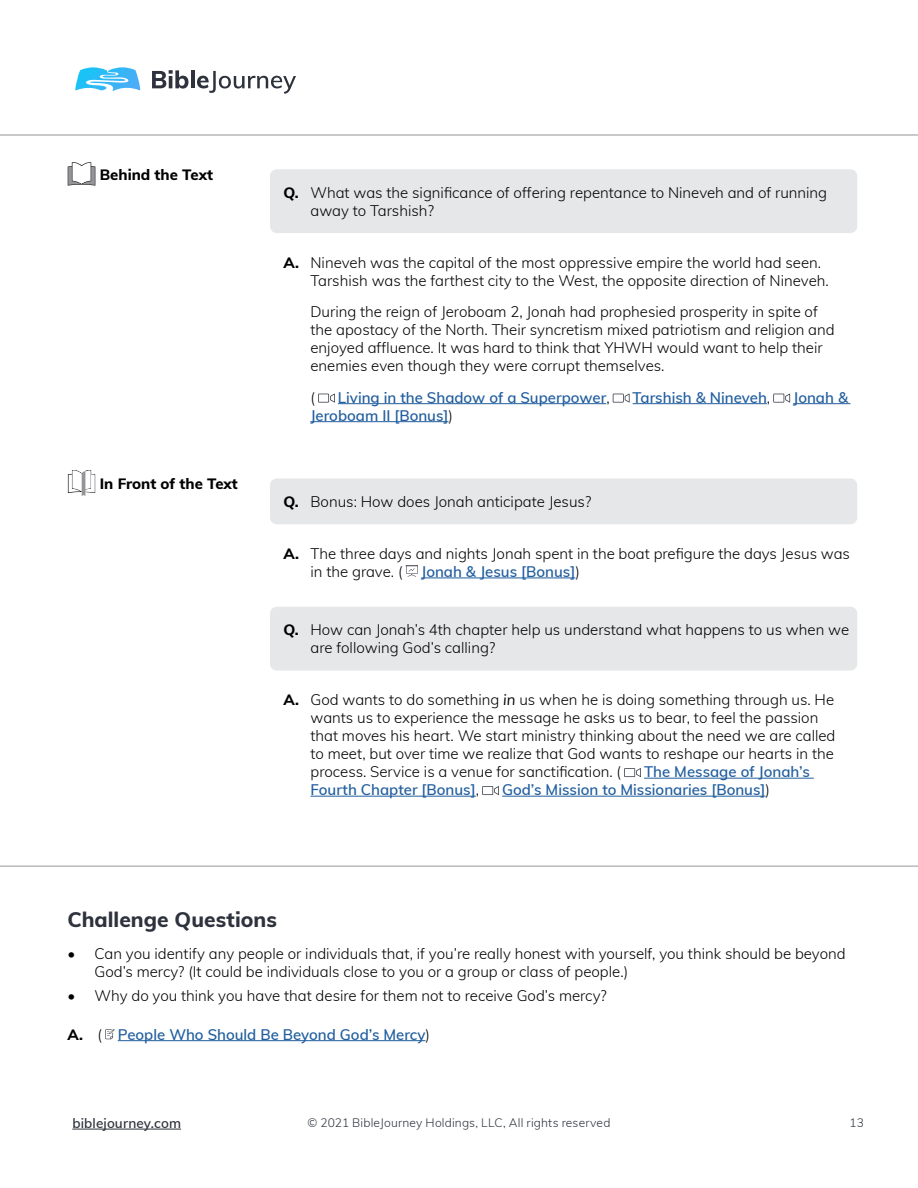
<style>
.page{position:relative;width:918px;height:1188px;background:#fff}
.page>*{position:absolute;margin:0;border:0;box-sizing:border-box;transform-origin:0 0}
.t1{font:800 21px "Muli";color:#2d323c}
.t2{font:300 15px/18px "Muli";color:#000}
.t3{font:600 15px "Muli";color:#215e9e}
.t4{font:800 15px "Muli";color:#000}
.t5{font:600 13.5px "Muli";letter-spacing:.01em;color:#2d323c}
.t6{font:300 12px "Muli";letter-spacing:.015em;color:#2d323c}
.s1{font-weight:800}
.s2{font-weight:300;color:#000}
.s3{font-weight:600;color:#215e9e}
.s4{font-weight:400;font-style:italic}
.s5{font-weight:800;color:#000}
</style>
<div class="page">
<svg style="left:0;top:70px;width:918px;height:65px"></svg>
<svg style="left:152px;top:70px;width:37px;height:19px"></svg>
<hr style="left:191px;top:70px;width:4px;height:18px;background:#2d323c">
<svg style="left:197px;top:71px;width:99px;height:23px"></svg>
<svg style="left:75px;top:67px;width:65px;height:24px"></svg>
<hr style="left:72px;top:1129px;width:109px;height:1px;background:#2d323c">
<div style="left:270px;top:169px;width:587px;height:64px;background:#e6e7e8;border-radius:7px"></div>
<hr style="left:338px;top:403px;width:268px;height:1px;background:#215e9e">
<hr style="left:633px;top:403px;width:134px;height:1px;background:#215e9e">
<hr style="left:793px;top:403px;width:57px;height:1px;background:#215e9e">
<hr style="left:310px;top:421px;width:139px;height:1px;background:#215e9e">
<div style="left:270px;top:478px;width:587px;height:46px;background:#e6e7e8;border-radius:7px"></div>
<hr style="left:421px;top:578px;width:154px;height:1px;background:#215e9e">
<div style="left:270px;top:607px;width:587px;height:64px;background:#e6e7e8;border-radius:7px"></div>
<hr style="left:644px;top:778px;width:170px;height:1px;background:#215e9e">
<hr style="left:310px;top:796px;width:166px;height:1px;background:#215e9e">
<hr style="left:502px;top:796px;width:264px;height:1px;background:#215e9e">
<hr style="left:0;top:866px;width:918px;height:1px;background:#939598">
<hr style="left:118px;top:1040px;width:307px;height:1px;background:#215e9e">
<svg style="left:68px;top:162px;width:27px;height:24px"></svg>
<svg style="left:318px;top:394px;width:17px;height:9px"></svg>
<svg style="left:613px;top:394px;width:17px;height:9px"></svg>
<svg style="left:773px;top:394px;width:17px;height:9px"></svg>
<svg style="left:68px;top:470px;width:27px;height:26px"></svg>
<svg style="left:406px;top:565px;width:12px;height:12px"></svg>
<svg style="left:624px;top:768px;width:17px;height:9px"></svg>
<svg style="left:482px;top:786px;width:17px;height:9px"></svg>
<svg style="left:105px;top:1029px;width:10px;height:10px"></svg>
<p class="t4" style="left:100px;top:163px;width:115px">Behind the Text</p>
<p class="t4" style="left:100px;top:473px;width:140px">In Front of the Text</p>
<p class="t2" style="left:310px;top:183px;width:518px;text-indent:-27px"><span class="s1">Q.</span> What was the significance of offering repentance to Nineveh and of running away to Tarshish?</p>
<p class="t2" style="left:310px;top:252px;width:520px;text-indent:-27px"><span class="s1">A.</span> Nineveh was the capital of the most oppressive empire the world had seen.<br>Tarshish was the farthest city to the West, the opposite direction of Nineveh.</p>
<p class="t2" style="left:310px;top:302px;width:526px">During the reign of Jeroboam 2, Jonah had prophesied prosperity in spite of the apostacy of the North. Their syncretism mixed patriotism and religion and enjoyed affluence. It was hard to think that YHWH would want to help their enemies even though they were corrupt themselves.</p>
<p class="t2" style="left:310px;top:387px;width:6px">(</p>
<p class="t3" style="left:338px;top:386px;width:273px">Living in the Shadow of a Superpower<span class="s2">,</span></p>
<p class="t3" style="left:633px;top:386px;width:139px">Tarshish &amp; Nineveh<span class="s2">,</span></p>
<p class="t3" style="left:793px;top:386px;width:56px">Jonah &amp;</p>
<p class="t3" style="left:310px;top:404px;width:144px">Jeroboam II [Bonus]<span class="s2">)</span></p>
<p class="t2" style="left:284px;top:492px;width:309px"><span class="s1">Q.</span> Bonus: How does Jonah anticipate Jesus?</p>
<p class="t2" style="left:310px;top:544px;width:541px;text-indent:-27px"><span class="s1">A.</span> The three days and nights Jonah spent in the boat prefigure the days Jesus was in the grave. ( <span class="s3">Jonah &amp; Jesus [Bonus]</span>)</p>
<p class="t2" style="left:311px;top:620px;width:540px;text-indent:-27px"><span class="s1">Q.</span> How can Jonah’s 4th chapter help us understand what happens to us when we are following God’s calling?</p>
<p class="t2" style="left:311px;top:690px;width:527px;text-indent:-27px"><span class="s1">A.</span> God wants to do something <span class="s4">in</span> us when he is doing something through us. He wants us to experience the message he asks us to bear, to feel the passion that moves his heart. We start ministry thinking about the need we are called to meet, but over time we realize that God wants to reshape our hearts in the process. Service is a venue for sanctification. (</p>
<p class="t3" style="left:644px;top:761px;width:167px">The Message of Jonah’s</p>
<p class="t3" style="left:310px;top:779px;width:170px">Fourth Chapter [Bonus]<span class="s2">,</span></p>
<p class="t3" style="left:502px;top:779px;width:269px">God’s Mission to Missionaries [Bonus]<span class="s2">)</span></p>
<h1 class="t1" style="left:68px;top:904px;width:211px">Challenge Questions</h1>
<p class="t2" style="left:95px;top:943px;width:753px;text-indent:-27px">• Can you identify any people or individuals that, if you’re really honest with yourself, you think should be beyond<br>God’s mercy? (It could be individuals close to you or a group or class of people.)</p>
<p class="t2" style="left:68px;top:986px;width:541px">• Why do you think you have that desire for them not to receive God’s mercy?</p>
<p class="t3" style="left:68px;top:1023px;width:364px"><span class="s5">A.</span> <span class="s2">(</span> People Who Should Be Beyond God’s Mercy<span class="s2">)</span></p>
<p class="t5" style="left:72px;top:1113px;width:110px">biblejourney.com</p>
<p class="t6" style="left:308px;top:1114px;width:304px">© 2021 BibleJourney Holdings, LLC, All rights reserved</p>
<p class="t6" style="left:850px;top:1114px;width:16px">13</p>
</div>
